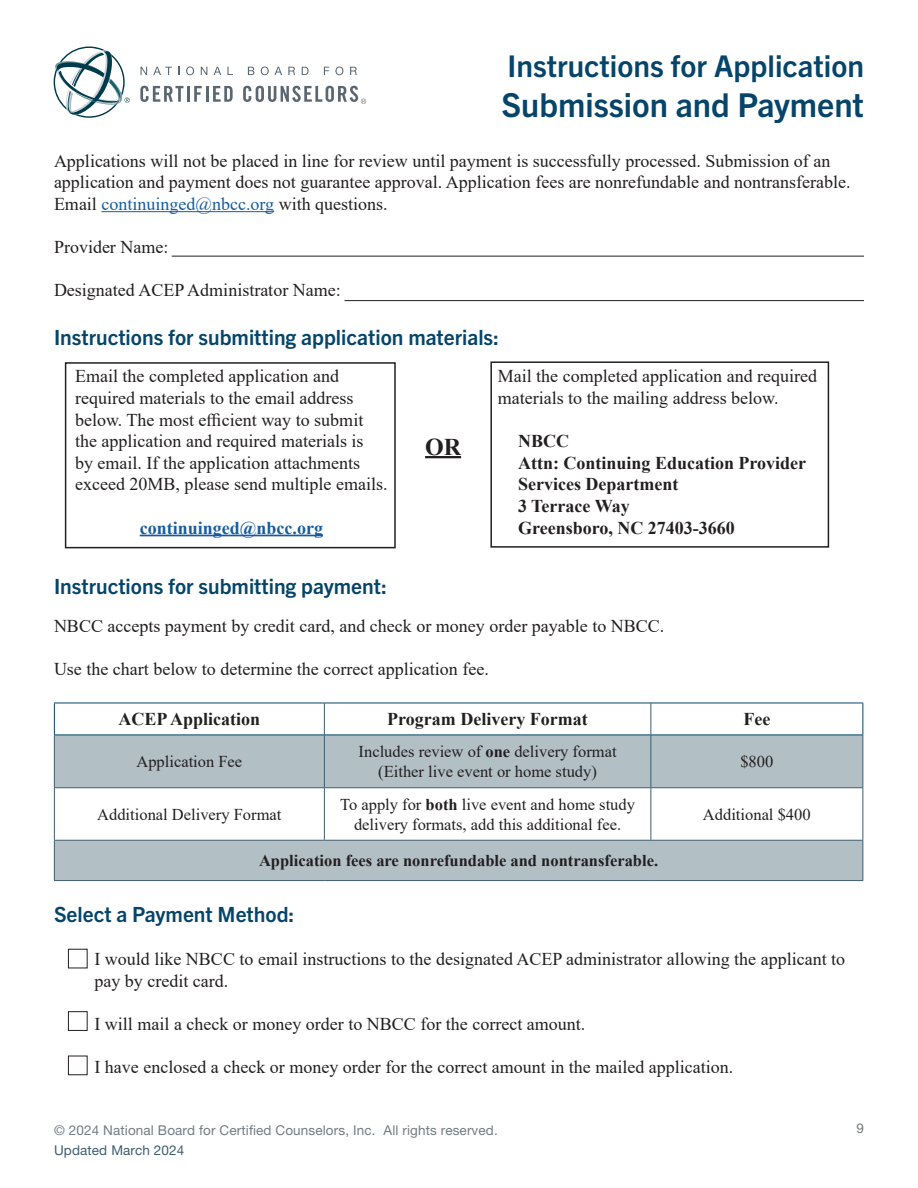
<style>
.page{position:relative;width:918px;height:1188px;background:#fff}
.page>*{position:absolute;margin:0;border:0;box-sizing:border-box;transform-origin:0 0}
.t1{font:700 33px "Trade Gothic Next LT Pro";color:#064569}
.t2{font:700 30px "Trade Gothic Next LT Pro";color:#064569}
.t3{font:700 24px "Times New Roman";color:#231f20}
.t4{font:700 21px "Trade Gothic Next LT Pro";color:#064569}
.t5{font:18px/21.6px "Times New Roman";color:#231f20}
.t6{font:700 18px/21.6px "Times New Roman";color:#231f20}
.t7{font:700 18px "Times New Roman";color:#175d9e}
.t8{font:16.5px/19.8px "Times New Roman";color:#231f20;text-align:center}
.t9{font:700 16.5px "Times New Roman";color:#231f20}
.ABCD{font:13.5px/19.5px "Helvetica Neue LT Std";letter-spacing:.01em;color:#737c82}
.s1{color:#175d9e}
.s2{font-weight:700}
.s3{color:#3e5e6f}
</style>
<div class="page">
<svg style="left:140px;top:86px;width:43px;height:16px"></svg>
<hr style="left:187px;top:86px;width:3px;height:16px;background:#5a6670">
<svg style="left:194px;top:86px;width:8px;height:16px"></svg>
<hr style="left:206px;top:86px;width:3px;height:16px;background:#5a6670">
<svg style="left:213px;top:86px;width:20px;height:16px"></svg>
<svg style="left:141px;top:67px;width:6px;height:8px"></svg>
<svg style="left:153px;top:67px;width:19px;height:8px"></svg>
<svg style="left:186px;top:67px;width:8px;height:8px"></svg>
<svg style="left:201px;top:67px;width:6px;height:8px"></svg>
<svg style="left:214px;top:67px;width:7px;height:8px"></svg>
<svg style="left:227px;top:67px;width:6px;height:8px"></svg>
<svg style="left:248px;top:67px;width:6px;height:8px"></svg>
<svg style="left:261px;top:67px;width:21px;height:8px"></svg>
<svg style="left:288px;top:67px;width:7px;height:8px"></svg>
<svg style="left:302px;top:67px;width:7px;height:8px"></svg>
<svg style="left:324px;top:67px;width:5px;height:8px"></svg>
<svg style="left:335px;top:67px;width:8px;height:8px"></svg>
<svg style="left:350px;top:67px;width:7px;height:8px"></svg>
<svg style="left:243px;top:86px;width:123px;height:18px"></svg>
<svg style="left:54px;top:47px;width:76px;height:71px"></svg>
<hr style="left:101px;top:211px;width:173px;height:1px;background:#175d9e">
<svg style="left:55px;top:736px;width:807px;height:144px;fill:#b2bfc5"></svg>
<hr style="left:324px;top:703px;width:1px;height:32px;background:#3e5e6f">
<hr style="left:650px;top:703px;width:1px;height:32px;background:#3e5e6f">
<hr style="left:54px;top:735px;width:1px;height:52px;background:#3e5e6f">
<hr style="left:324px;top:735px;width:1px;height:52px;background:#3e5e6f">
<hr style="left:650px;top:735px;width:1px;height:52px;background:#3e5e6f">
<hr style="left:862px;top:735px;width:1px;height:52px;background:#3e5e6f">
<hr style="left:54px;top:787px;width:270px;height:1px;background:#3e5e6f">
<hr style="left:54px;top:788px;width:1px;height:52px;background:#3e5e6f">
<hr style="left:324px;top:787px;width:327px;height:1px;background:#3e5e6f">
<hr style="left:324px;top:788px;width:1px;height:52px;background:#3e5e6f">
<hr style="left:651px;top:787px;width:212px;height:1px;background:#3e5e6f">
<hr style="left:650px;top:788px;width:1px;height:52px;background:#3e5e6f">
<hr style="left:862px;top:788px;width:1px;height:52px;background:#3e5e6f">
<hr style="left:54px;top:840px;width:270px;height:1px;background:#3e5e6f">
<hr style="left:54px;top:841px;width:1px;height:39px;background:#3e5e6f">
<hr style="left:324px;top:840px;width:327px;height:1px;background:#3e5e6f">
<hr style="left:651px;top:840px;width:212px;height:1px;background:#3e5e6f">
<hr style="left:862px;top:841px;width:1px;height:39px;background:#3e5e6f">
<hr style="left:54px;top:880px;width:270px;height:1px;background:#3e5e6f">
<hr style="left:324px;top:880px;width:327px;height:1px;background:#3e5e6f">
<hr style="left:651px;top:880px;width:212px;height:1px;background:#3e5e6f">
<hr style="left:54px;top:703px;width:270px;height:1px;background:#064569">
<hr style="left:54px;top:703px;width:1px;height:32px;background:#064569">
<hr style="left:324px;top:703px;width:327px;height:1px;background:#064569">
<hr style="left:651px;top:703px;width:212px;height:1px;background:#064569">
<hr style="left:862px;top:703px;width:1px;height:32px;background:#064569">
<hr style="left:54px;top:735px;width:270px;height:1px;background:#064569">
<hr style="left:324px;top:735px;width:327px;height:1px;background:#064569">
<hr style="left:651px;top:735px;width:212px;height:1px;background:#064569">
<hr style="left:140px;top:535px;width:183px;height:1px;background:#175d9e">
<hr style="left:425px;top:456px;width:36px;height:2px;background:#231f20">
<div style="left:68px;top:1011px;width:20px;height:20px;border:1px solid #231f20"></div>
<div style="left:68px;top:1056px;width:20px;height:19px;border:1px solid #231f20"></div>
<hr style="left:172px;top:256px;width:692px;height:1px;background:#231f20">
<hr style="left:345px;top:300px;width:519px;height:1px;background:#231f20">
<div style="left:65px;top:362px;width:331px;height:186px;border:2px solid #231f20"></div>
<div style="left:490px;top:361px;width:339px;height:187px;border:2px solid #231f20"></div>
<p class="t2" style="left:508px;top:45px;width:358px">Instructions for Application</p>
<p class="t1" style="left:501px;top:82px;width:364px">Submission and Payment</p>
<p class="t5" style="left:54px;top:149px;width:798px">Applications will not be placed in line for review until payment is successfully processed. Submission of an application and payment does not guarantee approval. Application fees are nonrefundable and nontransferable.<br>Email <span class="s1">continuinged@nbcc.org</span> with questions.</p>
<p class="t5" style="left:54px;top:236px;width:116px">Provider Name:</p>
<p class="t5" style="left:54px;top:279px;width:288px">Designated ACEP Administrator Name:</p>
<p class="t4" style="left:54px;top:322px;width:447px">Instructions for submitting application materials:</p>
<p class="t5" style="left:75px;top:365px;width:314px">Email the completed application and required materials to the email address below. The most efficient way to submit the application and required materials is<br>by email. If the application attachments exceed 20MB, please send multiple emails.</p>
<p class="t7" style="left:140px;top:515px;width:185px">continuinged@nbcc.org</p>
<p class="t3" style="left:425px;top:429px;width:37px">OR</p>
<p class="t5" style="left:498px;top:365px;width:321px">Mail the completed application and required materials to the mailing address below.</p>
<p class="t6" style="left:518px;top:430px;width:52px">NBCC</p>
<p class="t6" style="left:518px;top:451px;width:290px">Attn: Continuing Education Provider<br>Services Department</p>
<p class="t6" style="left:518px;top:495px;width:113px">3 Terrace Way</p>
<p class="t6" style="left:518px;top:516px;width:218px">Greensboro, NC 27403-3660</p>
<p class="t4" style="left:54px;top:571px;width:334px">Instructions for submitting payment:</p>
<p class="t5" style="left:54px;top:614px;width:612px">NBCC accepts payment by credit card, and check or money order payable to NBCC.</p>
<p class="t5" style="left:54px;top:658px;width:436px">Use the chart below to determine the correct application fee.</p>
<p class="t6" style="left:119px;top:708px;width:143px">ACEP Application</p>
<p class="t6" style="left:387px;top:708px;width:202px">Program Delivery Format</p>
<p class="t6" style="left:743px;top:708px;width:28px">Fee</p>
<p class="t8" style="left:136px;top:751px;width:107px">Application Fee</p>
<p class="t8" style="left:359px;top:741px;width:259px">Includes review of <span class="s2">one</span> delivery format</p>
<p class="t8" style="left:378px;top:761px;width:220px">(Either live event or home study)</p>
<p class="t8" style="left:740px;top:751px;width:34px">$800</p>
<p class="t8" style="left:97px;top:804px;width:186px">Additional Delivery Format</p>
<p class="t8" style="left:340px;top:794px;width:296px">To apply for <span class="s2">both</span> live event and home study delivery formats, add this additional fee.</p>
<p class="t8" style="left:703px;top:804px;width:109px">Additional $400</p>
<p class="t9" style="left:259px;top:849px;width:401px">Application fees are nonrefundable and nontransferable.</p>
<p class="t4" style="left:54px;top:899px;width:242px">Select a Payment Method:</p>
<p class="t5" style="left:94px;top:948px;width:752px">I would like NBCC to email instructions to the designated ACEP administrator allowing the applicant to pay by credit card.</p>
<p class="t5" style="left:94px;top:1012px;width:492px">I will mail a check or money order to NBCC for the correct amount.</p>
<p class="t5" style="left:94px;top:1056px;width:640px">I have enclosed a check or money order for the correct amount in the mailed application.</p>
<p class="ABCD" style="left:54px;top:1120px;width:445px">© 2024 National Board for Certified Counselors, Inc. All rights reserved.<br><span class="s3">Updated March 2024</span></p>
<p class="ABCD" style="left:856px;top:1118px;width:9px">9</p>
</div>
